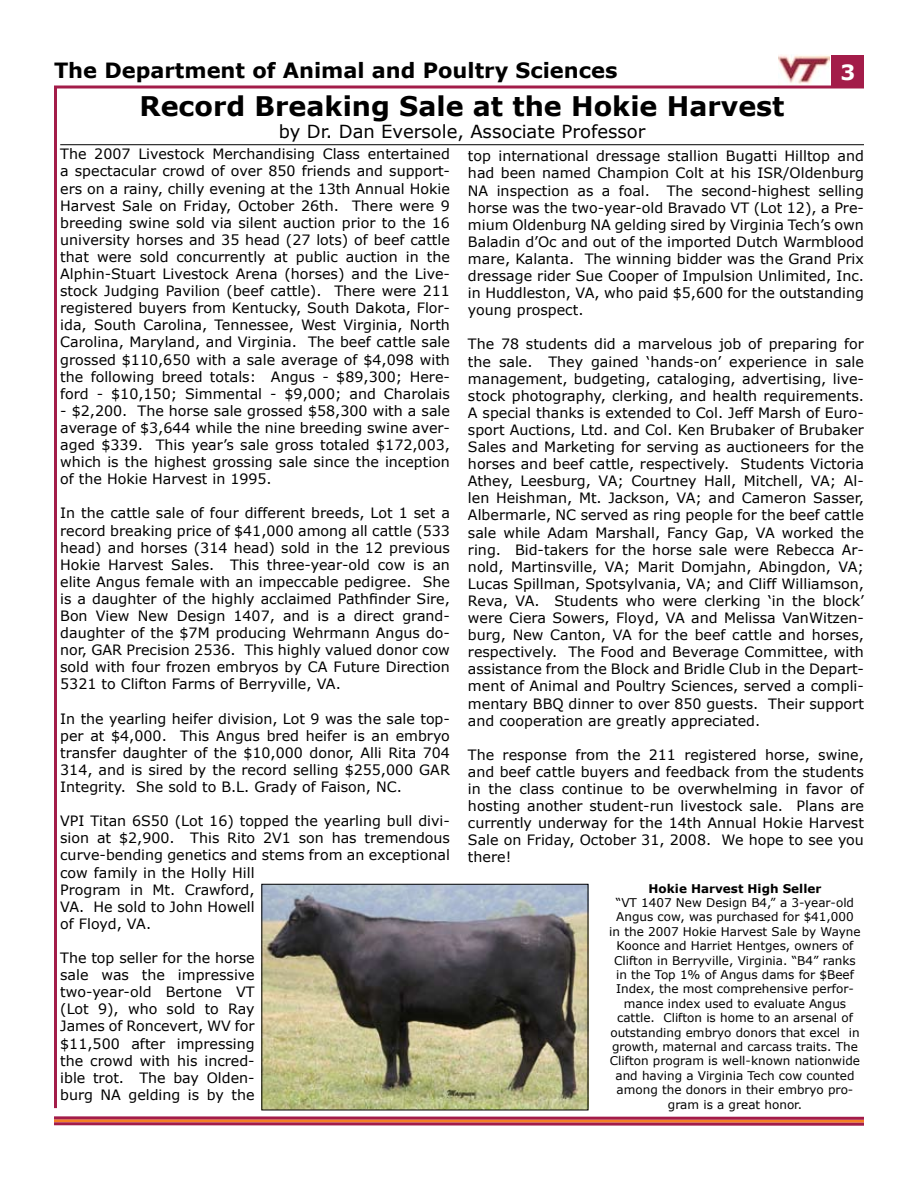
<style>
.page{position:relative;width:918px;height:1188px;background:#fff}
.page>*{position:absolute;margin:0;border:0;box-sizing:border-box;transform-origin:0 0}
.t1{font:700 27px "Verdana";color:#000}
.t2{font:700 21px "Verdana";color:#000}
.t3{font:700 21px "Verdana";color:#fff}
.t4{font:18px "Verdana";color:#000}
.t5{font:14.25px/17.1px "Verdana";color:#000;text-align:justify}
.t6{font:12px/14.4px "Verdana";color:#000;text-align:center}
.t7{font:700 12px "Verdana";color:#000}
</style>
<div class="page">
<hr style="left:54px;top:86px;width:810px;height:2px;background:#a31c49">
<hr style="left:54px;top:88px;width:3px;height:1020px;background:#a31c49">
<div style="left:832px;top:56px;width:32px;height:32px;background:#a31c49"></div>
<img style="left:778px;top:55px;width:52px;height:30px">
<img style="left:263px;top:886px;width:323px;height:222px">
<div style="left:261px;top:884px;width:327px;height:226px;border:1px solid #000"></div>
<hr style="left:54px;top:1119px;width:810px;height:4px;background:#f58023">
<svg style="left:54px;top:1122px;width:810px;height:4px;background:#b84c67"></svg>
<svg style="left:54px;top:1116px;width:810px;height:4px;background:#b94c69"></svg>
<hr style="left:60px;top:144px;width:804px;height:1px;background:#000">
<h2 class="t2" style="left:54px;top:57px;width:565px">The Department of Animal and Poultry Sciences</h2>
<h2 class="t3" style="left:840px;top:59px;width:16px">3</h2>
<h1 class="t1" style="left:140px;top:89px;width:647px">Record Breaking Sale at the Hokie Harvest</h1>
<p class="t4" style="left:279px;top:120px;width:368px">by Dr. Dan Eversole, Associate Professor</p>
<p class="t5" style="left:60px;top:145px;width:391px">The 2007 Livestock Merchandising Class entertained a spectacular crowd of over 850 friends and support&shy;ers on a rainy, chilly evening at the 13th Annual Hokie Harvest Sale on Friday, October 26th. There were 9 breeding swine sold via silent auction prior to the 16 university horses and 35 head (27 lots) of beef cattle that were sold concurrently at public auction in the Alphin-Stuart Livestock Arena (horses) and the Live&shy;stock Judging Pavilion (beef cattle). There were 211 registered buyers from Kentucky, South Dakota, Flor&shy;ida, South Carolina, Tennessee, West Virginia, North Carolina, Maryland, and Virginia. The beef cattle sale grossed $110,650 with a sale average of $4,098 with the following breed totals: Angus - $89,300; Here&shy;ford - $10,150; Simmental - $9,000; and Charolais</p>
<p class="t5" style="left:60px;top:402px;width:391px">- $2,200. The horse sale grossed $58,300 with a sale average of $3,644 while the nine breeding swine aver&shy;aged $339. This year’s sale gross totaled $172,003, which is the highest grossing sale since the inception of the Hokie Harvest in 1995.</p>
<p class="t5" style="left:60px;top:504px;width:391px">In the cattle sale of four different breeds, Lot 1 set a record breaking price of $41,000 among all cattle (533 head) and horses (314 head) sold in the 12 previous Hokie Harvest Sales. This three-year-old cow is an elite Angus female with an impeccable pedigree. She is a daughter of the highly acclaimed Pathfinder Sire, Bon View New Design 1407, and is a direct grand&shy;daughter of the $7M producing Wehrmann Angus do&shy;nor, GAR Precision 2536. This highly valued donor cow sold with four frozen embryos by CA Future Direction 5321 to Clifton Farms of Berryville, VA.</p>
<p class="t5" style="left:60px;top:709px;width:391px">In the yearling heifer division, Lot 9 was the sale top&shy;per at $4,000. This Angus bred heifer is an embryo transfer daughter of the $10,000 donor, Alli Rita 704<br>314, and is sired by the record selling $255,000 GAR Integrity. She sold to B.L. Grady of Faison, NC.</p>
<p class="t5" style="left:60px;top:812px;width:391px;text-align:left">VPI Titan 6S50 (Lot 16) topped the yearling bull divi&shy;sion at $2,900. This Rito 2V1 son has tremendous curve-bending genetics and stems from an exceptional cow family in the Holly Hill<br>Program in Mt. Crawford,<br>VA. He sold to John Howell<br>of Floyd, VA.</p>
<p class="t5" style="left:60px;top:949px;width:196px">The top seller for the horse sale was the impressive two-year-old Bertone VT (Lot 9), who sold to Ray James of Roncevert, WV for $11,500 after impressing the crowd with his incred&shy;ible trot. The bay Olden&shy;burg NA gelding is by the</p>
<p class="t5" style="left:468px;top:147px;width:398px">top international dressage stallion Bugatti Hilltop and had been named Champion Colt at his ISR/Oldenburg NA inspection as a foal. The second-highest selling horse was the two-year-old Bravado VT (Lot 12), a Pre&shy;mium Oldenburg NA gelding sired by Virginia Tech’s own Baladin d’Oc and out of the imported Dutch Warmblood mare, Kalanta. The winning bidder was the Grand Prix dressage rider Sue Cooper of Impulsion Unlimited, Inc. in Huddleston, VA, who paid $5,600 for the outstanding young prospect.</p>
<p class="t5" style="left:468px;top:335px;width:398px">The 78 students did a marvelous job of preparing for the sale. They gained ‘hands-on’ experience in sale management, budgeting, cataloging, advertising, live&shy;stock photography, clerking, and health requirements.<br>A special thanks is extended to Col. Jeff Marsh of Euro&shy;sport Auctions, Ltd. and Col. Ken Brubaker of Brubaker Sales and Marketing for serving as auctioneers for the horses and beef cattle, respectively. Students Victoria Athey, Leesburg, VA; Courtney Hall, Mitchell, VA; Al&shy;len Heishman, Mt. Jackson, VA; and Cameron Sasser, Albermarle, NC served as ring people for the beef cattle sale while Adam Marshall, Fancy Gap, VA worked the ring. Bid-takers for the horse sale were Rebecca Ar&shy;nold, Martinsville, VA; Marit Domjahn, Abingdon, VA; Lucas Spillman, Spotsylvania, VA; and Cliff Williamson, Reva, VA. Students who were clerking ‘in the block’ were Ciera Sowers, Floyd, VA and Melissa VanWitzen&shy;burg, New Canton, VA for the beef cattle and horses, respectively. The Food and Beverage Committee, with assistance from the Block and Bridle Club in the Depart&shy;ment of Animal and Poultry Sciences, served a compli&shy;mentary BBQ dinner to over 850 guests. Their support and cooperation are greatly appreciated.</p>
<p class="t5" style="left:468px;top:746px;width:398px">The response from the 211 registered horse, swine, and beef cattle buyers and feedback from the students in the class continue to be overwhelming in favor of hosting another student-run livestock sale. Plans are currently underway for the 14th Annual Hokie Harvest Sale on Friday, October 31, 2008. We hope to see you there!</p>
<p class="t7" style="left:649px;top:881px;width:174px">Hokie Harvest High Seller</p>
<p class="t6" style="left:609px;top:895px;width:253px">“VT 1407 New Design B4,” a 3-year-old Angus cow, was purchased for $41,000 in the 2007 Hokie Harvest Sale by Wayne Koonce and Harriet Hentges, owners of Clifton in Berryville, Virginia. “B4” ranks in the Top 1% of Angus dams for $Beef Index, the most comprehensive perfor&shy;mance index used to evaluate Angus cattle. Clifton is home to an arsenal of outstanding embryo donors that excel in growth, maternal and carcass traits. The Clifton program is well-known nationwide and having a Virginia Tech cow counted among the donors in their embryo pro&shy;gram is a great honor.</p>
</div>
